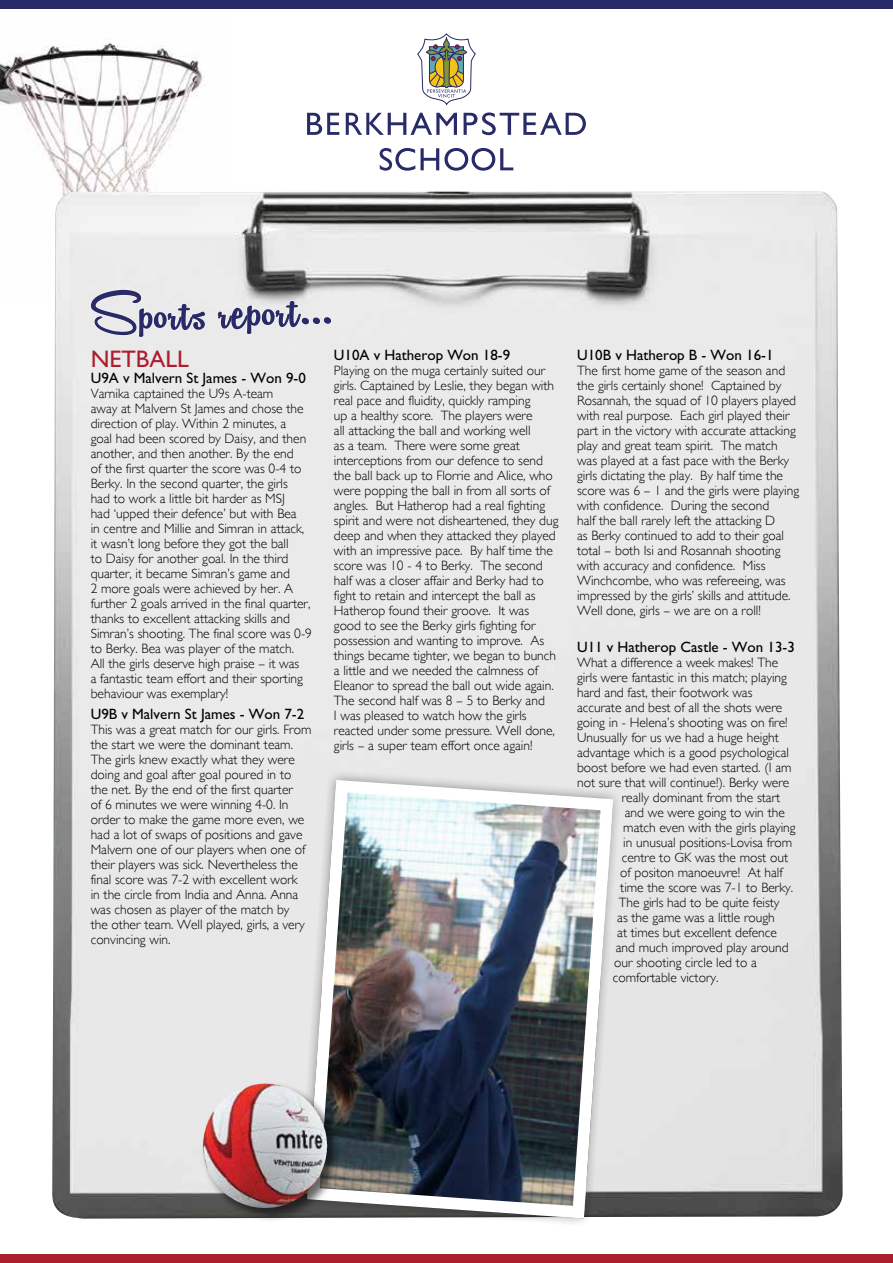
<style>
.page{position:relative;width:893px;height:1263px;background:#fff}
.page>*{position:absolute;margin:0;border:0;box-sizing:border-box;transform-origin:0 0}
.t1{font:63.45px "Remachine Script Personal Use Only";color:#282b67}
.t2{font:24px "M Gill Sans";color:#ac1e2d}
.t3{font:15px "M Gill Sans";color:#000}
.t4{font:300 13.5px/15px "Gill Sans";color:#000}
</style>
<div class="page">
<img style="left:0;top:42px;width:205px;height:149px">
<img style="left:52px;top:191px;width:791px;height:1027px">
<svg style="left:90px;top:289px;width:116px;height:49px"></svg>
<svg style="left:217px;top:300px;width:115px;height:35px"></svg>
<div style="left:0;top:0;width:893px;height:9px;background:#282b67"></div>
<div style="left:0;top:1254px;width:893px;height:9px;background:#ac1e2d"></div>
<svg style="left:380px;top:148px;width:35px;height:23px"></svg>
<svg style="left:421px;top:148px;width:18px;height:22px"></svg>
<svg style="left:444px;top:148px;width:24px;height:23px"></svg>
<div style="left:448px;top:151px;width:17px;height:17px;background:#fff;border-radius:50%"></div>
<svg style="left:472px;top:148px;width:23px;height:23px"></svg>
<div style="left:475px;top:151px;width:17px;height:17px;background:#fff;border-radius:50%"></div>
<svg style="left:500px;top:148px;width:13px;height:22px"></svg>
<svg style="left:307px;top:113px;width:32px;height:22px"></svg>
<svg style="left:346px;top:113px;width:111px;height:22px"></svg>
<svg style="left:464px;top:112px;width:122px;height:23px"></svg>
<svg style="left:417px;top:34px;width:59px;height:72px"></svg>
<div style="left:295px;top:768px;width:330px;height:450px;background:#e8e8e8"></div>
<img style="left:301px;top:774px;width:318px;height:449px">
<div style="left:201px;top:1081px;width:140px;height:141px;background:#000;opacity:.6"></div>
<img style="left:203px;top:1083px;width:60px;height:99px">
<h1 class="t1" style="left:89px;top:279px;width:244px;rotate:-2deg">Sports report...</h1>
<h2 class="t2" style="left:91px;top:345px;width:100px">Netball</h2>
<p class="t3" style="left:91px;top:370px;width:217px">U9A v Malvern St James - Won 9-0</p>
<p class="t4" style="left:91px;top:386px;width:223px">Varnika captained the U9s A-team<br>away at Malvern St James and chose the direction of play. Within 2 minutes, a<br>goal had been scored by Daisy, and then another, and then another. By the end<br>of the first quarter the score was 0-4 to Berky. In the second quarter, the girls<br>had to work a little bit harder as MSJ<br>had ‘upped their defence’ but with Bea<br>in centre and Millie and Simran in attack, it wasn’t long before they got the ball<br>to Daisy for another goal. In the third quarter, it became Simran’s game and<br>2 more goals were achieved by her. A further 2 goals arrived in the final quarter, thanks to excellent attacking skills and Simran’s shooting. The final score was 0-9 to Berky. Bea was player of the match.<br>All the girls deserve high praise – it was<br>a fantastic team effort and their sporting behaviour was exemplary!</p>
<p class="t3" style="left:91px;top:705px;width:215px">U9B v Malvern St James - Won 7-2</p>
<p class="t4" style="left:91px;top:722px;width:222px">This was a great match for our girls. From the start we were the dominant team.<br>The girls knew exactly what they were doing and goal after goal poured in to the net. By the end of the first quarter<br>of 6 minutes we were winning 4-0. In order to make the game more even, we had a lot of swaps of positions and gave Malvern one of our players when one of their players was sick. Nevertheless the final score was 7-2 with excellent work<br>in the circle from India and Anna. Anna was chosen as player of the match by<br>the other team. Well played, girls, a very convincing win.</p>
<p class="t3" style="left:334px;top:346px;width:178px">U10A v Hatherop Won 18-9</p>
<p class="t4" style="left:334px;top:363px;width:226px">Playing on the muga certainly suited our girls. Captained by Leslie, they began with real pace and fluidity, quickly ramping<br>up a healthy score. The players were<br>all attacking the ball and working well<br>as a team. There were some great interceptions from our defence to send the ball back up to Florrie and Alice, who were popping the ball in from all sorts of angles. But Hatherop had a real fighting spirit and were not disheartened, they dug deep and when they attacked they played with an impressive pace. By half time the score was 10 - 4 to Berky. The second half was a closer affair and Berky had to fight to retain and intercept the ball as Hatherop found their groove. It was good to see the Berky girls fighting for possession and wanting to improve. As things became tighter, we began to bunch a little and we needed the calmness of Eleanor to spread the ball out wide again.<br>The second half was 8 – 5 to Berky and<br>I was pleased to watch how the girls reacted under some pressure. Well done, girls – a super team effort once again!</p>
<p class="t3" style="left:577px;top:346px;width:198px">U10B v Hatherop B - Won 16-1</p>
<p class="t4" style="left:577px;top:363px;width:224px">The first home game of the season and the girls certainly shone! Captained by Rosannah, the squad of 10 players played with real purpose. Each girl played their part in the victory with accurate attacking play and great team spirit. The match was played at a fast pace with the Berky girls dictating the play. By half time the score was 6 – 1 and the girls were playing with confidence. During the second<br>half the ball rarely left the attacking D<br>as Berky continued to add to their goal total – both Isi and Rosannah shooting with accuracy and confidence. Miss Winchcombe, who was refereeing, was impressed by the girls’ skills and attitude.<br>Well done, girls – we are on a roll!</p>
<p class="t3" style="left:577px;top:639px;width:219px">U11 v Hatherop Castle - Won 13-3</p>
<p class="t4" style="left:577px;top:655px;width:203px">What a difference a week makes! The</p>
<p class="t4" style="left:577px;top:670px;width:211px">girls were fantastic in this match; playing</p>
<p class="t4" style="left:577px;top:685px;width:177px">hard and fast, their footwork was</p>
<p class="t4" style="left:577px;top:700px;width:207px">accurate and best of all the shots were</p>
<p class="t4" style="left:577px;top:715px;width:212px">going in - Helena’s shooting was on fire!</p>
<p class="t4" style="left:577px;top:730px;width:203px">Unusually for us we had a huge height</p>
<p class="t4" style="left:577px;top:745px;width:213px">advantage which is a good psychological</p>
<p class="t4" style="left:577px;top:760px;width:216px">boost before we had even started. (I am</p>
<p class="t4" style="left:577px;top:775px;width:214px">not sure that will continue!). Berky were</p>
<p class="t4" style="left:622px;top:790px;width:160px">really dominant from the start</p>
<p class="t4" style="left:625px;top:805px;width:162px">and we were going to win the</p>
<p class="t4" style="left:623px;top:820px;width:174px">match even with the girls playing</p>
<p class="t4" style="left:623px;top:835px;width:170px">in unusual positions-Lovisa from</p>
<p class="t4" style="left:622px;top:850px;width:168px">centre to GK was the most out</p>
<p class="t4" style="left:620px;top:865px;width:164px">of positon manoeuvre! At half</p>
<p class="t4" style="left:620px;top:880px;width:174px">time the score was 7-1 to Berky.</p>
<p class="t4" style="left:619px;top:895px;width:162px">The girls had to be quite feisty</p>
<p class="t4" style="left:617px;top:910px;width:159px">as the game was a little rough</p>
<p class="t4" style="left:617px;top:925px;width:161px">at times but excellent defence</p>
<p class="t4" style="left:616px;top:940px;width:174px">and much improved play around</p>
<p class="t4" style="left:614px;top:955px;width:144px">our shooting circle led to a</p>
<p class="t4" style="left:613px;top:970px;width:107px">comfortable victory.</p>
</div>
